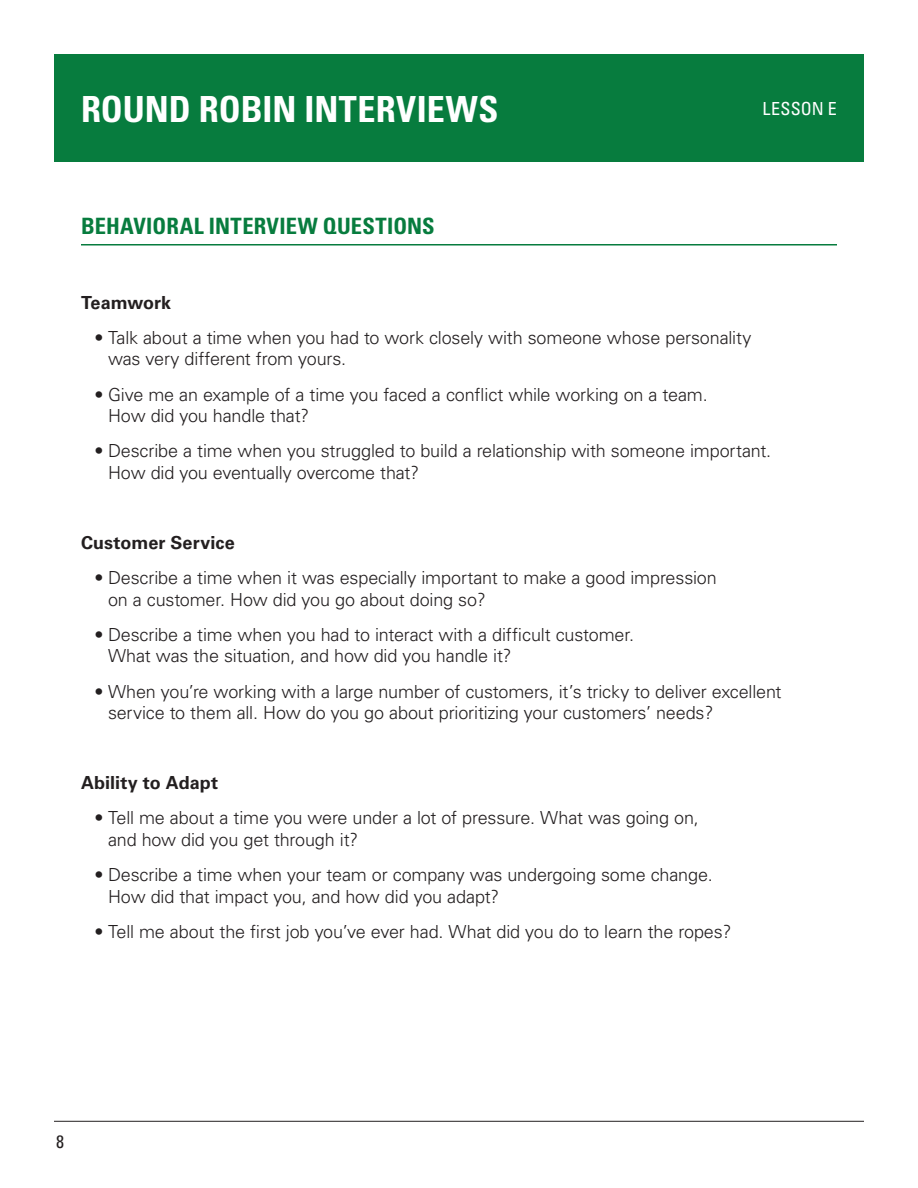
<style>
.page{position:relative;width:918px;height:1188px;background:#fff}
.page>*{position:absolute;margin:0;border:0;box-sizing:border-box;transform-origin:0 0}
.t1{font:700 condensed 36px "Univers";color:#fff}
.t2{font:700 condensed 22.5px "Univers";letter-spacing:.015em;color:#077c3e}
.Workbook_-_Body_Text{font:300 18px/21.6px "Univers";letter-spacing:-.01em;color:#231f20}
.Workbook_-_Body_Text-2{font:700 18px "Univers";letter-spacing:.005em;color:#231f20}
.t3{font:condensed 18px "Univers";letter-spacing:.02em;color:#fff}
.t4{font:condensed 18px "Univers";color:#231f20}
</style>
<div class="page">
<hr style="left:54px;top:1121px;width:810px;height:1px;background:#231f20">
<div style="left:54px;top:54px;width:810px;height:108px;background:#077c3e"></div>
<hr style="left:81px;top:244px;width:756px;height:2px;background:#077c3e">
<p class="t1" style="left:81px;top:87px;width:419px">ROUND ROBIN INTERVIEWS</p>
<p class="t3" style="left:763px;top:97px;width:76px">LESSON E</p>
<p class="t2" style="left:81px;top:212px;width:355px">BEHAVIORAL INTERVIEW QUESTIONS</p>
<p class="Workbook_-_Body_Text-2" style="left:81px;top:292px;width:92px">Teamwork</p>
<p class="Workbook_-_Body_Text" style="left:108px;top:327px;width:645px;text-indent:-14px">• Talk about a time when you had to work closely with someone whose personality was very different from yours.</p>
<p class="Workbook_-_Body_Text" style="left:108px;top:383px;width:601px;text-indent:-14px">• Give me an example of a time you faced a conflict while working on a team.<br>How did you handle that?</p>
<p class="Workbook_-_Body_Text" style="left:108px;top:440px;width:665px;text-indent:-14px">• Describe a time when you struggled to build a relationship with someone important.<br>How did you eventually overcome that?</p>
<p class="Workbook_-_Body_Text-2" style="left:81px;top:532px;width:155px">Customer Service</p>
<p class="Workbook_-_Body_Text" style="left:108px;top:567px;width:610px;text-indent:-14px">• Describe a time when it was especially important to make a good impression on a customer. How did you go about doing so?</p>
<p class="Workbook_-_Body_Text" style="left:108px;top:624px;width:528px;text-indent:-14px">• Describe a time when you had to interact with a difficult customer.<br>What was the situation, and how did you handle it?</p>
<p class="Workbook_-_Body_Text" style="left:108px;top:680px;width:675px;text-indent:-14px">• When you’re working with a large number of customers, it’s tricky to deliver excellent service to them all. How do you go about prioritizing your customers’ needs?</p>
<p class="Workbook_-_Body_Text-2" style="left:81px;top:772px;width:139px">Ability to Adapt</p>
<p class="Workbook_-_Body_Text" style="left:108px;top:807px;width:592px;text-indent:-14px">• Tell me about a time you were under a lot of pressure. What was going on, and how did you get through it?</p>
<p class="Workbook_-_Body_Text" style="left:108px;top:864px;width:606px;text-indent:-14px">• Describe a time when your team or company was undergoing some change.<br>How did that impact you, and how did you adapt?</p>
<p class="Workbook_-_Body_Text" style="left:94px;top:921px;width:639px">• Tell me about the first job you’ve ever had. What did you do to learn the ropes?</p>
<p class="t4" style="left:56px;top:1130px;width:9px">8</p>
</div>
